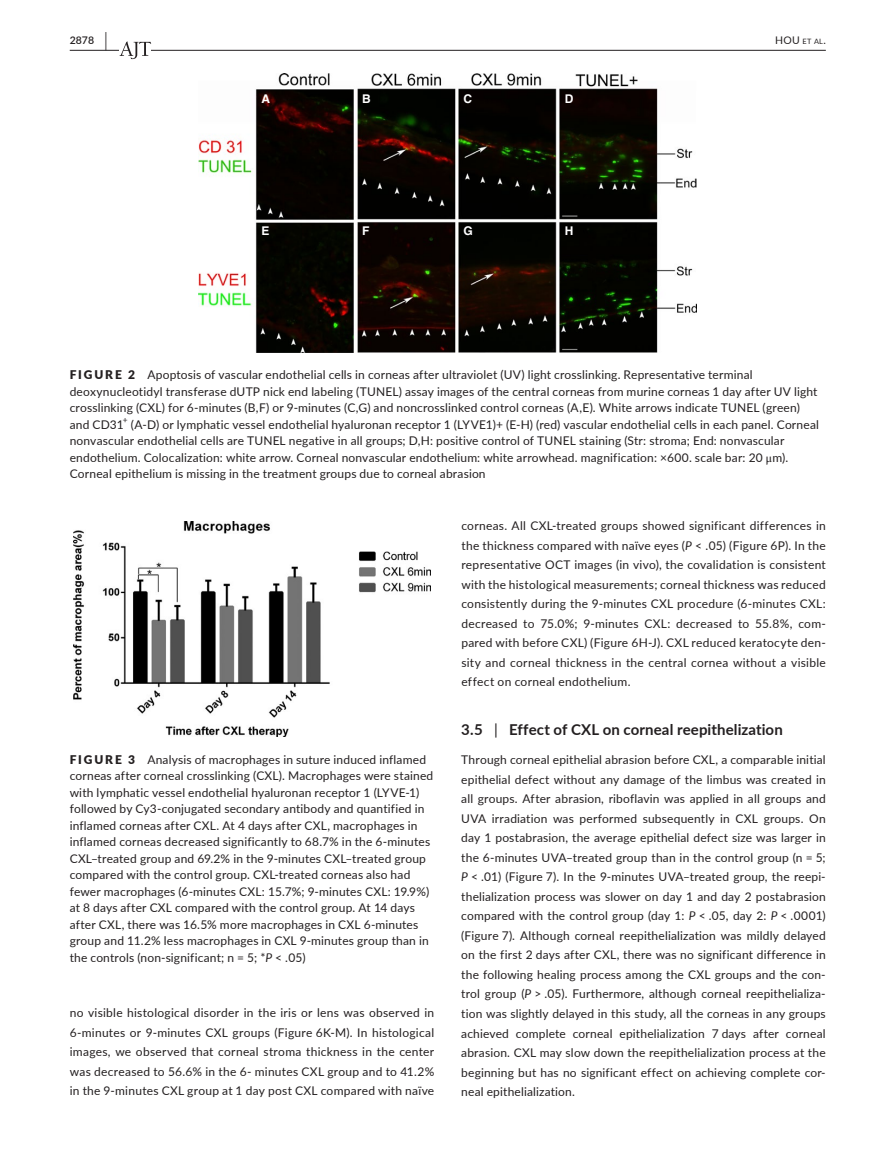
<style>
.page{position:relative;width:893px;height:1174px;background:#fff}
.page>*{position:absolute;margin:0;border:0;box-sizing:border-box;transform-origin:0 0}
.t1{font:700 15px "Lato";letter-spacing:.01em;color:#231f20}
.t2{font:12px/19.5px "Lato";letter-spacing:.015em;color:#231f20;text-align:justify}
.t3{font:700 12px "Helvetica";color:#fff}
.t4{font:10.5px "Lato";color:#231f20}
.t5{font:600 10.5px "Lato";color:#231f20}
.t6{font:8.4px "Lato";color:#231f20}
.s1{font-size:19.5px}
.s2{font-size:7.35px}
.s3{font-weight:900}
.s4{font-family:"STIX"}
.s5{font-style:italic}
.s6{font-weight:400}
</style>
<div class="page">
<hr style="left:70px;top:50px;width:756px;height:1px;background:#231f20">
<svg style="left:120px;top:42px;width:31px;height:17px"></svg>
<img style="left:199px;top:73px;width:497px;height:279px">
<img style="left:73px;top:521px;width:358px;height:216px">
<p class="t5" style="left:70px;top:33px;width:39px">2878 <span class="s1">|</span></p>
<p class="t4" style="left:775px;top:33px;width:52px">HOU <span class="s2">et al</span>.</p>
<p class="t3" style="left:262px;top:92px;width:10px">A</p>
<p class="t3" style="left:362px;top:92px;width:10px">B</p>
<p class="t3" style="left:464px;top:92px;width:10px">C</p>
<p class="t3" style="left:565px;top:92px;width:10px">D</p>
<p class="t3" style="left:262px;top:223px;width:10px">E</p>
<p class="t3" style="left:362px;top:223px;width:9px">F</p>
<p class="t3" style="left:464px;top:223px;width:11px">G</p>
<p class="t3" style="left:565px;top:223px;width:10px">H</p>
<p class="t2" style="left:70px;top:366px;width:749px;line-height:16.5px;text-align:left"><span class="s3">FIGURE 2</span> Apoptosis of vascular endothelial cells in corneas after ultraviolet (UV) light crosslinking. Representative terminal deoxynucleotidyl transferase dUTP nick end labeling (TUNEL) assay images of the central corneas from murine corneas 1 day after UV light crosslinking (CXL) for 6-minutes (B,F) or 9-minutes (C,G) and noncrosslinked control corneas (A,E). White arrows indicate TUNEL (green) and CD31</p>
<p class="t6" style="left:123px;top:414px;width:6px">+</p>
<p class="t2" style="left:70px;top:416px;width:751px;line-height:16.5px;text-align:left;text-indent:61px">(A-D) or lymphatic vessel endothelial hyaluronan receptor 1 (LYVE1)+ (E-H) (red) vascular endothelial cells in each panel. Corneal nonvascular endothelial cells are TUNEL negative in all groups; D,H: positive control of TUNEL staining (Str: stroma; End: nonvascular endothelium. Colocalization: white arrow. Corneal nonvascular endothelium: white arrowhead. magnification: ×600. scale bar: 20 <span class="s4">μ</span>m).<br>Corneal epithelium is missing in the treatment groups due to corneal abrasion</p>
<p class="t2" style="left:70px;top:750px;width:365px;line-height:16.5px;text-align:left"><span class="s3">FIGURE 3</span> Analysis of macrophages in suture induced inflamed corneas after corneal crosslinking (CXL). Macrophages were stained with lymphatic vessel endothelial hyaluronan receptor 1 (LYVE-1) followed by Cy3-conjugated secondary antibody and quantified in inflamed corneas after CXL. At 4 days after CXL, macrophages in inflamed corneas decreased significantly to 68.7% in the 6-minutes CXL–treated group and 69.2% in the 9-minutes CXL–treated group compared with the control group. CXL-treated corneas also had fewer macrophages (6-minutes CXL: 15.7%; 9-minutes CXL: 19.9%) at 8 days after CXL compared with the control group. At 14 days after CXL, there was 16.5% more macrophages in CXL 6-minutes group and 11.2% less macrophages in CXL 9-minutes group than in the controls (non-significant; n = 5; *<span class="s5">P</span> &lt; .05)</p>
<p class="t2" style="left:70px;top:1002px;width:366px">no visible histological disorder in the iris or lens was observed in 6-minutes or 9-minutes CXL groups (Figure 6K-M). In histological images, we observed that corneal stroma thickness in the center was decreased to 56.6% in the 6- minutes CXL group and to 41.2% in the 9-minutes CXL group at 1 day post CXL compared with naïve</p>
<p class="t2" style="left:461px;top:515px;width:366px">corneas. All CXL-treated groups showed significant differences in the thickness compared with naïve eyes (<span class="s5">P</span> &lt; .05) (Figure 6P). In the representative OCT images (in vivo), the covalidation is consistent with the histological measurements; corneal thickness was reduced consistently during the 9-minutes CXL procedure (6-minutes CXL: decreased to 75.0%; 9-minutes CXL: decreased to 55.8%, com&shy;pared with before CXL) (Figure 6H-J). CXL reduced keratocyte den&shy;sity and corneal thickness in the central cornea without a visible effect on corneal endothelium.</p>
<p class="t1" style="left:461px;top:718px;width:323px">3.5 <span class="s6">|</span> Effect of CXL on corneal reepithelization</p>
<p class="t2" style="left:461px;top:749px;width:366px">Through corneal epithelial abrasion before CXL, a comparable initial epithelial defect without any damage of the limbus was created in all groups. After abrasion, riboflavin was applied in all groups and UVA irradiation was performed subsequently in CXL groups. On day 1 postabrasion, the average epithelial defect size was larger in the 6-minutes UVA–treated group than in the control group (n = 5; <span class="s5">P</span> &lt; .01) (Figure 7). In the 9-minutes UVA–treated group, the reepi&shy;thelialization process was slower on day 1 and day 2 postabrasion compared with the control group (day 1: <span class="s5">P</span> &lt; .05, day 2: <span class="s5">P</span> &lt; .0001) (Figure 7). Although corneal reepithelialization was mildly delayed on the first 2 days after CXL, there was no significant difference in the following healing process among the CXL groups and the con&shy;trol group (<span class="s5">P</span> &gt; .05). Furthermore, although corneal reepithelializa&shy;tion was slightly delayed in this study, all the corneas in any groups achieved complete corneal epithelialization 7 days after corneal abrasion. CXL may slow down the reepithelialization process at the beginning but has no significant effect on achieving complete cor&shy;neal epithelialization.</p>
</div>
